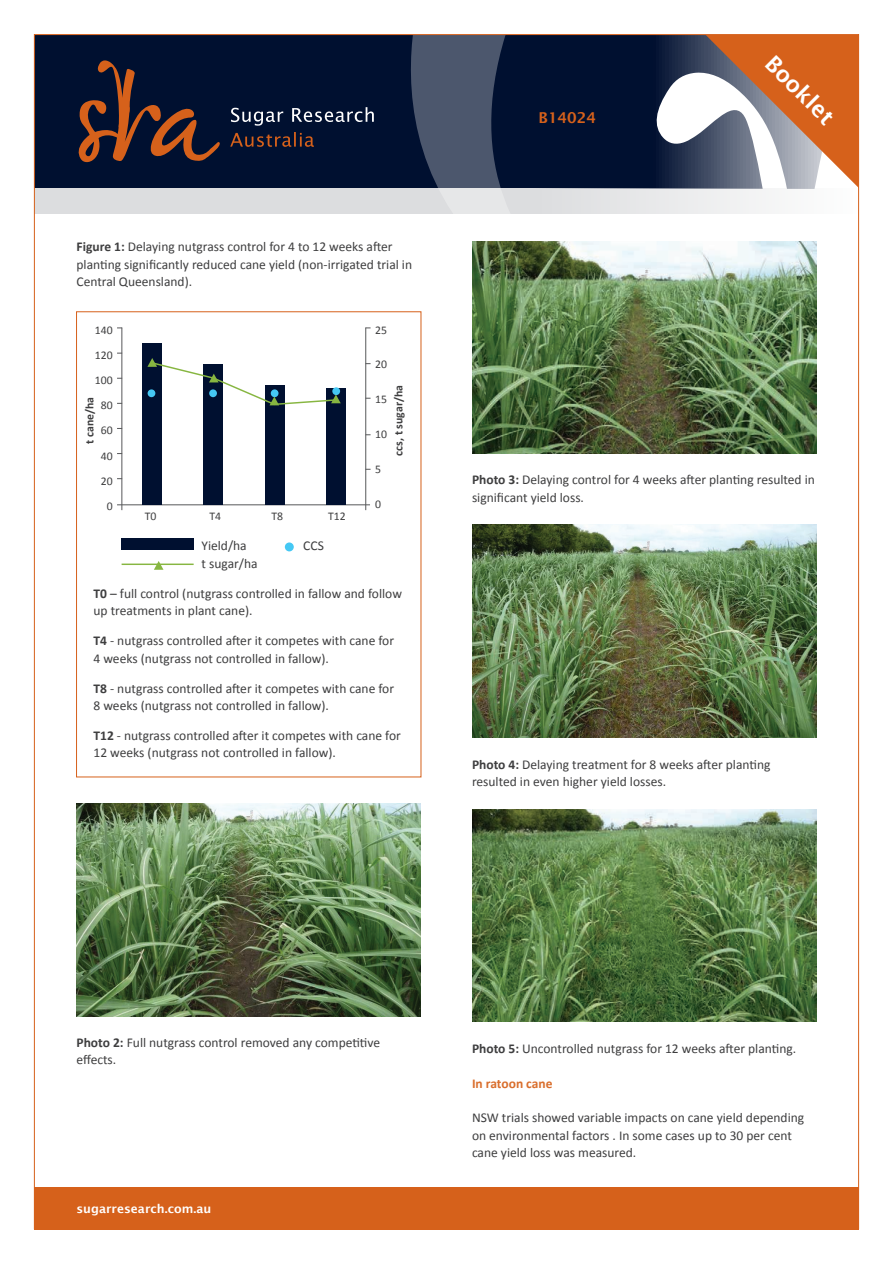
<style>
.page{position:relative;width:893px;height:1263px;background:#fff}
.page>*{position:absolute;margin:0;border:0;box-sizing:border-box;transform-origin:0 0}
.t1{font:600 22.5px "Lucida Sans";color:#fff}
.t2{font:600 15px "Lucida Sans";color:#d6611b}
.t3{font:13.5px/17.2px "Calibri";color:#3e3e3f}
.t4{font:700 13.5px "Calibri";color:#d96e2c}
.t5{font:600 12px "Lucida Sans";color:#fff}
.t6{font:11.7px/25.2px "Calibri";color:#3e3e3f;text-align:right}
.t7{font:700 11.7px "Calibri";color:#3e3e3f}
.s1{font-weight:700}
</style>
<div class="page">
<div style="left:34px;top:35px;width:825px;height:153px;background:#001030"></div>
<div style="left:34px;top:1187px;width:825px;height:42px;background:#d6611b"></div>
<svg style="left:78px;top:60px;width:142px;height:102px"></svg>
<svg style="left:230px;top:132px;width:84px;height:15px"></svg>
<svg style="left:231px;top:107px;width:143px;height:19px"></svg>
<svg style="left:683px;top:72px;width:177px;height:319px"></svg>
<svg style="left:706px;top:36px;width:151px;height:152px;background:#bd8669"></svg>
<svg style="left:36px;top:188px;width:821px;height:26px;fill:#dcdddf"></svg>
<svg style="left:409px;top:36px;width:274px;height:178px"></svg>
<img style="left:77px;top:804px;width:344px;height:212px">
<img style="left:472px;top:809px;width:344px;height:213px">
<img style="left:472px;top:241px;width:344px;height:213px">
<img style="left:472px;top:525px;width:344px;height:212px">
<hr style="left:122px;top:328px;width:1px;height:182px;background:#57585a">
<hr style="left:365px;top:328px;width:1px;height:182px;background:#57585a">
<hr style="left:117px;top:504px;width:253px;height:1px;background:#57585a">
<div style="left:142px;top:343px;width:19px;height:161px;background:#001030"></div>
<div style="left:204px;top:364px;width:19px;height:140px;background:#001030"></div>
<div style="left:265px;top:385px;width:20px;height:119px;background:#001030"></div>
<div style="left:327px;top:388px;width:19px;height:116px;background:#001030"></div>
<svg style="left:147px;top:358px;width:194px;height:48px"></svg>
<div style="left:122px;top:538px;width:72px;height:12px;background:#001030"></div>
<hr style="left:122px;top:563px;width:72px;height:2px;background:#87b641">
<svg style="left:154px;top:561px;width:9px;height:9px"></svg>
<div style="left:285px;top:542px;width:9px;height:9px;background:#45c8f4;border-radius:50%"></div>
<p class="t3" style="left:77px;top:238px;width:337px"><span class="s1">Figure 1:</span> Delaying nutgrass control for 4 to 12 weeks after planting significantly reduced cane yield (non-irrigated trial in<br>Central Queensland).</p>
<p class="t6" style="left:375px;top:317px;width:13px">25</p>
<p class="t6" style="left:375px;top:352px;width:13px">20</p>
<p class="t6" style="left:375px;top:387px;width:13px">15</p>
<p class="t6" style="left:375px;top:421px;width:13px">10</p>
<p class="t6" style="left:375px;top:456px;width:7px">5</p>
<p class="t6" style="left:375px;top:491px;width:7px">0</p>
<p class="t6" style="left:95px;top:317px;width:19px">140<br>120<br>100<br>80<br>60<br>40<br>20<br>0</p>
<p class="t7" style="left:82px;top:444px;width:48px;rotate:-90deg">t cane/ha</p>
<p class="t7" style="left:391px;top:456px;width:72px;rotate:-90deg">ccs, t sugar/ha</p>
<p class="t6" style="left:145px;top:504px;width:13px">T0</p>
<p class="t6" style="left:209px;top:504px;width:13px">T4</p>
<p class="t6" style="left:271px;top:504px;width:13px">T8</p>
<p class="t6" style="left:328px;top:504px;width:19px">T12</p>
<p class="t3" style="left:202px;top:537px;width:57px">Yield/ha<br>t sugar/ha</p>
<p class="t3" style="left:303px;top:537px;width:22px">CCS</p>
<p class="t3" style="left:94px;top:585px;width:310px"><span class="s1">T0</span> – full control (nutgrass controlled in fallow and follow up treatments in plant cane).</p>
<p class="t3" style="left:94px;top:632px;width:302px"><span class="s1">T4</span> - nutgrass controlled after it competes with cane for<br>4 weeks (nutgrass not controlled in fallow).</p>
<p class="t3" style="left:94px;top:679px;width:302px"><span class="s1">T8</span> - nutgrass controlled after it competes with cane for<br>8 weeks (nutgrass not controlled in fallow).</p>
<p class="t3" style="left:94px;top:727px;width:309px"><span class="s1">T12</span> - nutgrass controlled after it competes with cane for<br>12 weeks (nutgrass not controlled in fallow).</p>
<p class="t2" style="left:539px;top:109px;width:59px">B14024</p>
<h1 class="t1" style="left:778px;top:50px;width:88px;rotate:45deg">Booklet</h1>
<p class="t3" style="left:472px;top:471px;width:344px"><span class="s1">Photo 3:</span> Delaying control for 4 weeks after planting resulted in significant yield loss.</p>
<p class="t3" style="left:472px;top:756px;width:300px"><span class="s1">Photo 4:</span> Delaying treatment for 8 weeks after planting resulted in even higher yield losses.</p>
<p class="t3" style="left:77px;top:1034px;width:305px"><span class="s1">Photo 2:</span> Full nutgrass control removed any competitive effects.</p>
<p class="t5" style="left:77px;top:1201px;width:136px">sugarresearch.com.au</p>
<p class="t3" style="left:472px;top:1040px;width:326px"><span class="s1">Photo 5:</span> Uncontrolled nutgrass for 12 weeks after planting.</p>
<p class="t4" style="left:472px;top:1075px;width:82px">In ratoon cane</p>
<p class="t3" style="left:472px;top:1109px;width:334px">NSW trials showed variable impacts on cane yield depending on environmental factors . In some cases up to 30 per cent cane yield loss was measured.</p>
</div>
